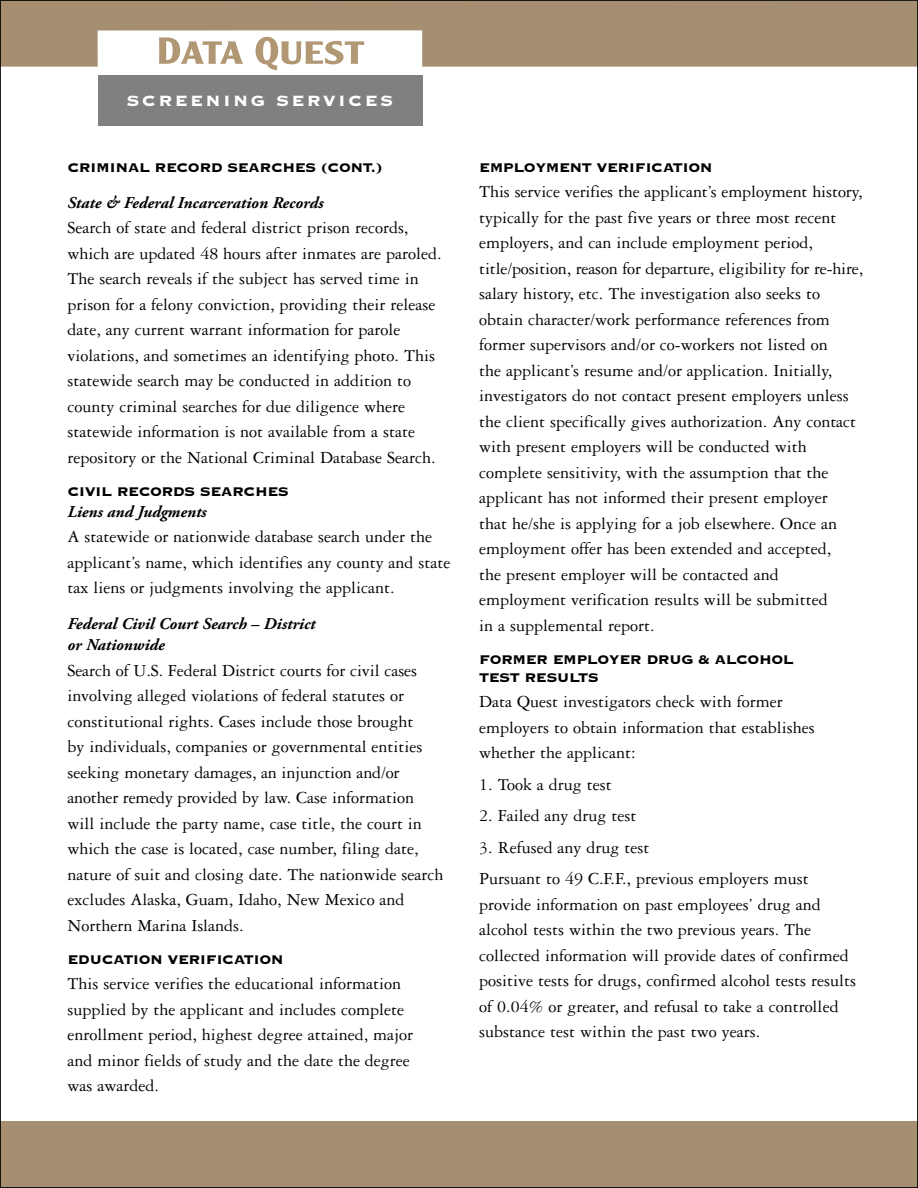
<style>
.page{position:relative;width:918px;height:1188px;background:#fff}
.page>*{position:absolute;margin:0;border:0;box-sizing:border-box;transform-origin:0 0}
.t1{font:19.5px "Copperplate Thirty Three BC";letter-spacing:.12em;color:#fff}
.t2{font:18px/25.5px "Garamond Three";color:#000}
.t3{font:16.5px/18px "Copperplate Thirty Three BC";letter-spacing:-.03em;color:#000}
.t4{font:italic 700 16.5px/21px "Adobe Garamond Pro";color:#000}
</style>
<div class="page">
<div style="left:98px;top:75px;width:324px;height:51px;background:#808080"></div>
<svg style="left:269px;top:67px;width:8px;height:3px"></svg>
<div style="left:0;top:1122px;width:918px;height:66px;background:#a58f70"></div>
<svg style="left:2px;top:2px;width:914px;height:65px;background:#b4a187"></svg>
<p class="t1" style="left:127px;top:87px;width:268px">SCREENING SERVICES</p>
<p class="t3" style="left:68px;top:157px;width:317px">CRIMINAL RECORD SEARCHES (CONT.)</p>
<p class="t4" style="left:67px;top:193px;width:257px">State &amp; Federal Incarceration Records</p>
<p class="t2" style="left:67px;top:217px;width:376px">Search of state and federal district prison records, which are updated 48 hours after inmates are paroled.<br>The search reveals if the subject has served time in prison for a felony conviction, providing their release date, any current warrant information for parole violations, and sometimes an identifying photo. This statewide search may be conducted in addition to county criminal searches for due diligence where statewide information is not available from a state repository or the National Criminal Database Search.</p>
<p class="t3" style="left:68px;top:481px;width:223px">CIVIL RECORDS SEARCHES</p>
<p class="t4" style="left:68px;top:502px;width:141px">Liens and Judgments</p>
<p class="t2" style="left:67px;top:526px;width:385px">A statewide or nationwide database search under the applicant’s name, which identifies any county and state tax liens or judgments involving the applicant.</p>
<p class="t4" style="left:67px;top:615px;width:250px">Federal Civil Court Search – District or Nationwide</p>
<p class="t2" style="left:67px;top:659px;width:378px">Search of U.S. Federal District courts for civil cases involving alleged violations of federal statutes or constitutional rights. Cases include those brought<br>by individuals, companies or governmental entities seeking monetary damages, an injunction and/or another remedy provided by law. Case information will include the party name, case title, the court in which the case is located, case number, filing date, nature of suit and closing date. The nationwide search excludes Alaska, Guam, Idaho, New Mexico and Northern Marina Islands.</p>
<p class="t3" style="left:68px;top:949px;width:218px">EDUCATION VERIFICATION</p>
<p class="t2" style="left:67px;top:973px;width:347px">This service verifies the educational information supplied by the applicant and includes complete enrollment period, highest degree attained, major and minor fields of study and the date the degree was awarded.</p>
<p class="t3" style="left:479px;top:157px;width:235px">EMPLOYMENT VERIFICATION</p>
<p class="t2" style="left:479px;top:181px;width:386px">This service verifies the applicant’s employment history, typically for the past five years or three most recent employers, and can include employment period, title/position, reason for departure, eligibility for re-hire, salary history, etc. The investigation also seeks to obtain character/work performance references from former supervisors and/or co-workers not listed on<br>the applicant’s resume and/or application. Initially, investigators do not contact present employers unless the client specifically gives authorization. Any contact with present employers will be conducted with complete sensitivity, with the assumption that the applicant has not informed their present employer<br>that he/she is applying for a job elsewhere. Once an employment offer has been extended and accepted,<br>the present employer will be contacted and employment verification results will be submitted<br>in a supplemental report.</p>
<p class="t3" style="left:479px;top:649px;width:316px">FORMER EMPLOYER DRUG &amp; ALCOHOL<br>TEST RESULTS</p>
<p class="t2" style="left:479px;top:691px;width:337px">Data Quest investigators check with former employers to obtain information that establishes whether the applicant:</p>
<p class="t2" style="left:479px;top:773px;width:134px">1. Took a drug test</p>
<p class="t2" style="left:479px;top:805px;width:159px">2. Failed any drug test</p>
<p class="t2" style="left:479px;top:833px;width:331px;line-height:31.5px">3. Refused any drug test<br>Pursuant to 49 C.F.F., previous employers must</p>
<p class="t2" style="left:479px;top:893px;width:378px">provide information on past employees’ drug and alcohol tests within the two previous years. The collected information will provide dates of confirmed positive tests for drugs, confirmed alcohol tests results of 0.04% or greater, and refusal to take a controlled substance test within the past two years.</p>
</div>
